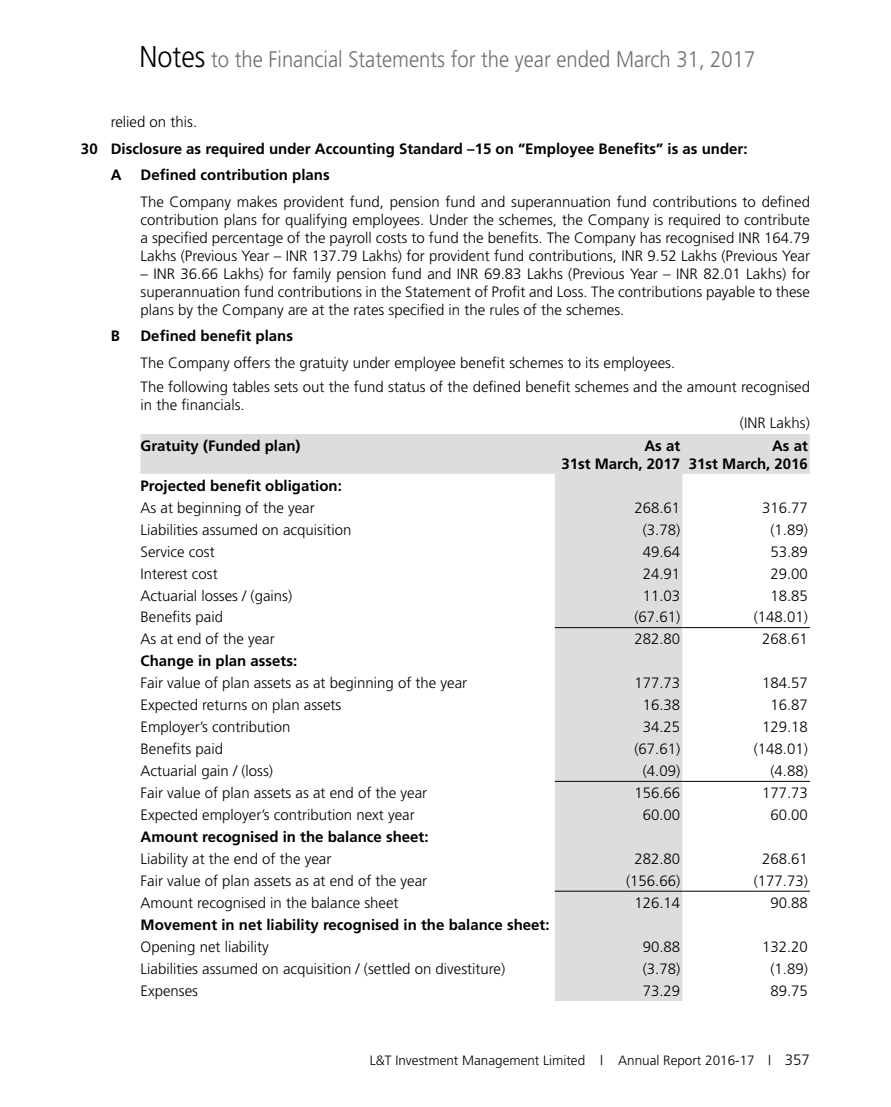
<style>
.page{position:relative;width:891px;height:1107px;background:#fff}
.page>*{position:absolute;margin:0;border:0;box-sizing:border-box;transform-origin:0 0}
.t1{font:300 22.5px "Frutiger";color:#6d6e71;scale:.9 1}
.t2{font:300 15px/18px "Frutiger";color:#000;text-align:justify}
.t3{font:700 15px/18px "Frutiger";color:#000;text-align:right}
.t4{font:300 13.5px "Frutiger";color:#000}
.s1{font-size:30px;color:#000}
.s2{font-size:15px}
</style>
<div class="page">
<svg style="left:141px;top:434px;width:669px;height:567px"></svg>
<hr style="left:555px;top:627px;width:127px;height:1px;background:#000">
<hr style="left:682px;top:627px;width:128px;height:1px;background:#000">
<hr style="left:555px;top:781px;width:127px;height:1px;background:#000">
<hr style="left:682px;top:781px;width:128px;height:1px;background:#000">
<hr style="left:555px;top:891px;width:127px;height:1px;background:#000">
<hr style="left:682px;top:891px;width:128px;height:1px;background:#000">
<h1 class="t1" style="left:139px;top:46px;width:686px"><span class="s1">Notes</span> to the Financial Statements for the year ended March 31, 2017</h1>
<p class="t2" style="left:111px;top:113px;width:88px">relied on this.</p>
<p class="t3" style="left:111px;top:135px;width:638px;line-height:26.5px;text-align:left;text-indent:-30px">30 Disclosure as required under Accounting Standard –15 on “Employee Benefits” is as under:<br>A</p>
<p class="t3" style="left:141px;top:166px;width:191px">Defined contribution plans</p>
<p class="t2" style="left:141px;top:192px;width:671px">The Company makes provident fund, pension fund and superannuation fund contributions to defined contribution plans for qualifying employees. Under the schemes, the Company is required to contribute a specified percentage of the payroll costs to fund the benefits. The Company has recognised INR 164.79<br>Lakhs (Previous Year – INR 137.79 Lakhs) for provident fund contributions, INR 9.52 Lakhs (Previous Year</p>
<p class="t2" style="left:141px;top:264px;width:671px">– INR 36.66 Lakhs) for family pension fund and INR 69.83 Lakhs (Previous Year – INR 82.01 Lakhs) for superannuation fund contributions in the Statement of Profit and Loss. The contributions payable to these plans by the Company are at the rates specified in the rules of the schemes.</p>
<p class="t3" style="left:111px;top:327px;width:11px">B</p>
<p class="t3" style="left:141px;top:327px;width:154px">Defined benefit plans</p>
<p class="t2" style="left:141px;top:350px;width:671px;line-height:24.3px">The Company offers the gratuity under employee benefit schemes to its employees.<br>The following tables sets out the fund status of the defined benefit schemes and the amount recognised</p>
<p class="t2" style="left:141px;top:396px;width:106px">in the financials.</p>
<p class="t2" style="left:740px;top:414px;width:72px">(INR Lakhs)</p>
<p class="t3" style="left:141px;top:436px;width:162px">Gratuity (Funded plan)</p>
<p class="t3" style="left:561px;top:436px;width:120px">As at<br>31st March, 2017</p>
<p class="t3" style="left:689px;top:436px;width:120px">As at<br>31st March, 2016</p>
<p class="t3" style="left:141px;top:476px;width:203px">Projected benefit obligation:</p>
<p class="t2" style="left:141px;top:498px;width:176px">As at beginning of the year</p>
<p class="t2" style="left:634px;top:498px;width:47px">268.61</p>
<p class="t2" style="left:762px;top:498px;width:47px">316.77</p>
<p class="t2" style="left:141px;top:520px;width:212px">Liabilities assumed on acquisition</p>
<p class="t2" style="left:643px;top:520px;width:39px">(3.78)</p>
<p class="t2" style="left:770px;top:520px;width:39px">(1.89)</p>
<p class="t2" style="left:141px;top:542px;width:76px">Service cost</p>
<p class="t2" style="left:643px;top:542px;width:39px">49.64</p>
<p class="t2" style="left:770px;top:542px;width:39px">53.89</p>
<p class="t2" style="left:141px;top:564px;width:79px">Interest cost</p>
<p class="t2" style="left:643px;top:564px;width:39px">24.91</p>
<p class="t2" style="left:770px;top:564px;width:39px">29.00</p>
<p class="t2" style="left:141px;top:586px;width:153px">Actuarial losses / (gains)</p>
<p class="t2" style="left:643px;top:586px;width:39px">11.03</p>
<p class="t2" style="left:770px;top:586px;width:39px">18.85</p>
<p class="t2" style="left:141px;top:608px;width:84px">Benefits paid</p>
<p class="t2" style="left:634px;top:608px;width:47px">(67.61)</p>
<p class="t2" style="left:754px;top:608px;width:56px">(148.01)</p>
<p class="t2" style="left:141px;top:630px;width:136px">As at end of the year</p>
<p class="t2" style="left:634px;top:630px;width:47px">282.80</p>
<p class="t2" style="left:762px;top:630px;width:47px">268.61</p>
<p class="t3" style="left:141px;top:652px;width:158px">Change in plan assets:</p>
<p class="t2" style="left:141px;top:674px;width:328px">Fair value of plan assets as at beginning of the year</p>
<p class="t2" style="left:634px;top:674px;width:47px">177.73</p>
<p class="t2" style="left:762px;top:674px;width:47px">184.57</p>
<p class="t2" style="left:141px;top:696px;width:202px">Expected returns on plan assets</p>
<p class="t2" style="left:643px;top:696px;width:39px">16.38</p>
<p class="t2" style="left:770px;top:696px;width:39px">16.87</p>
<p class="t2" style="left:141px;top:718px;width:152px">Employer’s contribution</p>
<p class="t2" style="left:643px;top:718px;width:39px">34.25</p>
<p class="t2" style="left:762px;top:718px;width:47px">129.18</p>
<p class="t2" style="left:141px;top:740px;width:84px">Benefits paid</p>
<p class="t2" style="left:634px;top:740px;width:47px">(67.61)</p>
<p class="t2" style="left:754px;top:740px;width:56px">(148.01)</p>
<p class="t2" style="left:141px;top:762px;width:134px">Actuarial gain / (loss)</p>
<p class="t2" style="left:643px;top:762px;width:39px">(4.09)</p>
<p class="t2" style="left:770px;top:762px;width:39px">(4.88)</p>
<p class="t2" style="left:141px;top:784px;width:288px">Fair value of plan assets as at end of the year</p>
<p class="t2" style="left:634px;top:784px;width:47px">156.66</p>
<p class="t2" style="left:762px;top:784px;width:47px">177.73</p>
<p class="t2" style="left:141px;top:806px;width:276px">Expected employer’s contribution next year</p>
<p class="t2" style="left:643px;top:806px;width:39px">60.00</p>
<p class="t2" style="left:770px;top:806px;width:39px">60.00</p>
<p class="t3" style="left:141px;top:828px;width:290px">Amount recognised in the balance sheet:</p>
<p class="t2" style="left:141px;top:850px;width:192px">Liability at the end of the year</p>
<p class="t2" style="left:634px;top:850px;width:47px">282.80</p>
<p class="t2" style="left:762px;top:850px;width:47px">268.61</p>
<p class="t2" style="left:141px;top:872px;width:288px">Fair value of plan assets as at end of the year</p>
<p class="t2" style="left:626px;top:872px;width:56px">(156.66)</p>
<p class="t2" style="left:754px;top:872px;width:56px">(177.73)</p>
<p class="t2" style="left:141px;top:894px;width:260px">Amount recognised in the balance sheet</p>
<p class="t2" style="left:634px;top:894px;width:47px">126.14</p>
<p class="t2" style="left:770px;top:894px;width:39px">90.88</p>
<p class="t3" style="left:141px;top:915px;width:411px">Movement in net liability recognised in the balance sheet:</p>
<p class="t2" style="left:141px;top:938px;width:130px">Opening net liability</p>
<p class="t2" style="left:643px;top:938px;width:39px">90.88</p>
<p class="t2" style="left:762px;top:938px;width:47px">132.20</p>
<p class="t2" style="left:141px;top:960px;width:366px">Liabilities assumed on acquisition / (settled on divestiture)</p>
<p class="t2" style="left:643px;top:960px;width:39px">(3.78)</p>
<p class="t2" style="left:770px;top:960px;width:39px">(1.89)</p>
<p class="t2" style="left:141px;top:982px;width:59px">Expenses</p>
<p class="t2" style="left:643px;top:982px;width:39px">73.29</p>
<p class="t2" style="left:770px;top:982px;width:39px">89.75</p>
<p class="t4" style="left:370px;top:1053px;width:441px">L&amp;T Investment Management Limited | Annual Report 2016-17 | <span class="s2">357</span></p>
</div>
